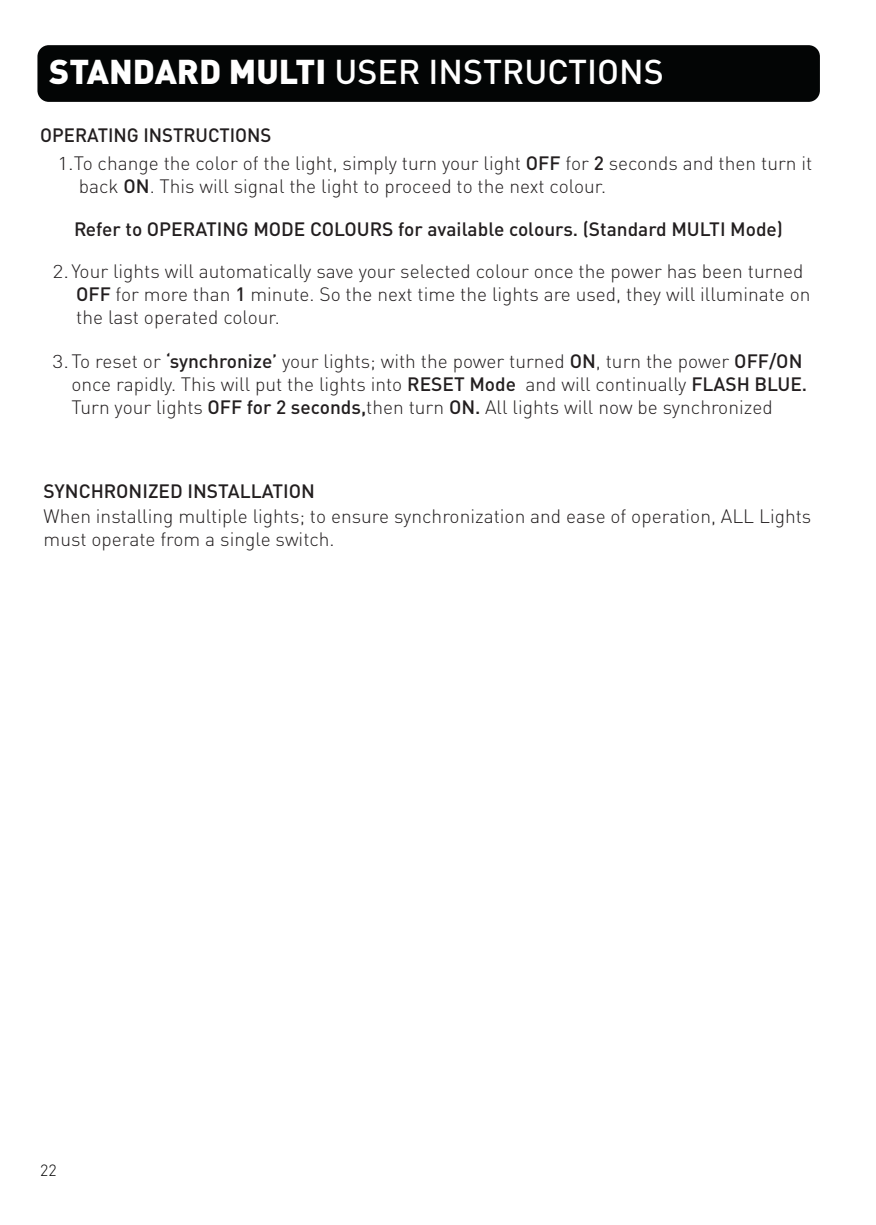
<style>
.page{position:relative;width:876px;height:1225px;background:#fff}
.page>*{position:absolute;margin:0;border:0;box-sizing:border-box;transform-origin:0 0}
.t1{font:500 34px "DINOT";color:#fff}
.t2{font:300 19.2px/23px "DINOT";color:#221e1f}
.t3{font:500 19.2px "DINOT";color:#221e1f}
.t4{font:300 16px "DIN";color:#000}
.s1{font-weight:900}
.s2{font-size:18.4px}
.s3{font-weight:500}
</style>
<div class="page">
<div style="left:37px;top:45px;width:783px;height:57px;background:#030505;border-radius:11px"></div>
<h1 class="t1" style="left:49px;top:50px;width:616px"><span class="s1">STANDARD MULTI</span> USER INSTRUCTIONS</h1>
<p class="t3" style="left:40px;top:123px;width:233px">OPERATING INSTRUCTIONS</p>
<p class="t2" style="left:79px;top:151px;width:735px;text-indent:-21px"><span class="s2">1.</span>To change the color of the light, simply turn your light <span class="s3">OFF</span> for <span class="s3">2</span> seconds and then turn it back <span class="s3">ON</span>. This will signal the light to proceed to the next colour.</p>
<p class="t3" style="left:74px;top:216px;width:710px">Refer to OPERATING MODE COLOURS for available colours. (Standard MULTI Mode)</p>
<p class="t2" style="left:53px;top:259px;width:752px"><span class="s2">2.</span>Your lights will automatically save your selected colour once the power has been turned</p>
<p class="t2" style="left:76px;top:282px;width:736px"><span class="s3">OFF</span> for more than <span class="s3">1</span> minute. So the next time the lights are used, they will illuminate on the last operated colour.</p>
<p class="t2" style="left:53px;top:349px;width:751px"><span class="s2">3.</span>To reset or <span class="s3">‘synchronize’</span> your lights; with the power turned <span class="s3">ON</span>, turn the power <span class="s3">OFF/ON</span></p>
<p class="t2" style="left:71px;top:372px;width:737px">once rapidly. This will put the lights into <span class="s3">RESET Mode</span> and will continually <span class="s3">FLASH BLUE.<br></span>Turn your lights <span class="s3">OFF for 2 seconds,</span>then turn <span class="s3">ON.</span> All lights will now be synchronized</p>
<p class="t3" style="left:44px;top:478px;width:273px">SYNCHRONIZED INSTALLATION</p>
<p class="t2" style="left:44px;top:505px;width:769px">When installing multiple lights; to ensure synchronization and ease of operation, ALL Lights must operate from a single switch.</p>
<p class="t4" style="left:40px;top:1160px;width:18px">22</p>
</div>
